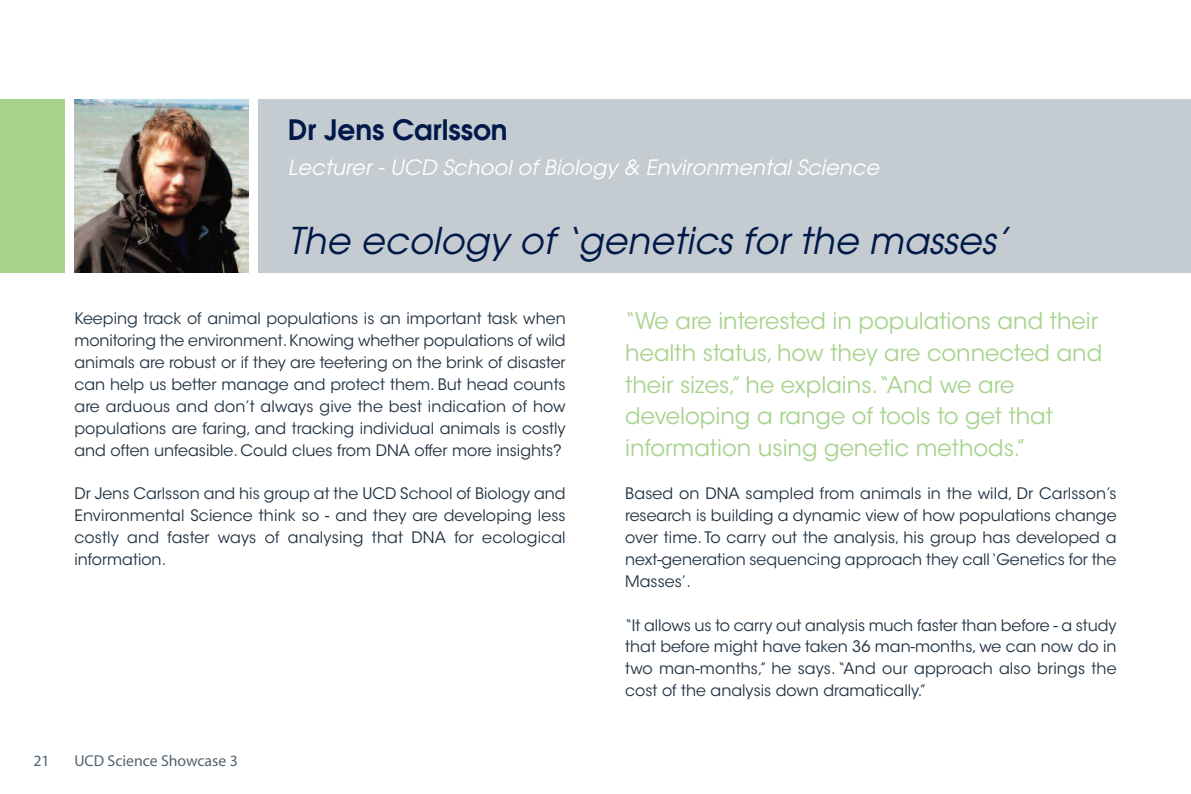
<style>
.page{position:relative;width:1191px;height:794px;background:#fff}
.page>*{position:absolute;margin:0;border:0;box-sizing:border-box;transform-origin:0 0}
.t1{font:italic 36.75px "Avant Garde";letter-spacing:.005em;color:#001949}
.t2{font:600 28px "Avant Garde";color:#001949}
.t3{font:22.75px/31.5px "ITC Avant Garde Std";color:#a7d38d}
.t4{font:italic 21px "Avant Garde";letter-spacing:.005em;color:#fff}
.t5{font:15.75px/21.9px "ITC Avant Garde Std";color:#213242;text-align:justify}
.t6{font:15.75px "Myriad Pro";color:#52626f}
</style>
<div class="page">
<img style="left:74px;top:99px;width:174px;height:174px">
<div style="left:258px;top:99px;width:933px;height:174px;background:#c4ccd2"></div>
<div style="left:0;top:99px;width:64px;height:174px;background:#a7d38d"></div>
<h2 class="t2" style="left:288px;top:114px;width:221px">Dr Jens Carlsson</h2>
<h3 class="t4" style="left:288px;top:155px;width:593px">Lecturer - UCD School of Biology &amp; Environmental Science</h3>
<h1 class="t1" style="left:288px;top:220px;width:722px">The ecology of ‘genetics for the masses’</h1>
<p class="t5" style="left:74px;top:309px;width:493px">Keeping track of animal populations is an important task when monitoring the environment.Knowing whether populations of wild animals are robust or if they are teetering on the brink of disaster can help us better manage and protect them. But head counts are arduous and don’t always give the best indication of how populations are faring, and tracking individual animals is costly and often unfeasible. Could clues from DNA offer more insights?</p>
<p class="t5" style="left:74px;top:484px;width:493px">Dr Jens Carlsson and his group at the UCD School of Biology and Environmental Science think so - and they are developing less costly and faster ways of analysing that DNA for ecological information.</p>
<p class="t6" style="left:33px;top:755px;width:18px">21</p>
<p class="t6" style="left:74px;top:755px;width:165px">UCD Science Showcase 3</p>
<h3 class="t3" style="left:625px;top:308px;width:478px">“We are interested in populations and their health status, how they are connected and their sizes,” he explains.“And we are developing a range of tools to get that information using genetic methods.”</h3>
<p class="t5" style="left:625px;top:484px;width:493px">Based on DNA sampled from animals in the wild, Dr Carlsson’s research is building a dynamic view of how populations change over time. To carry out the analysis, his group has developed a next-generation sequencing approach they call‘Genetics for the Masses’.</p>
<p class="t5" style="left:625px;top:615px;width:493px">“It allows us to carry out analysis much faster than before - a study that before might have taken 36 man-months, we can now do in two man-months,” he says. “And our approach also brings the cost of the analysis down dramatically.”</p>
</div>
